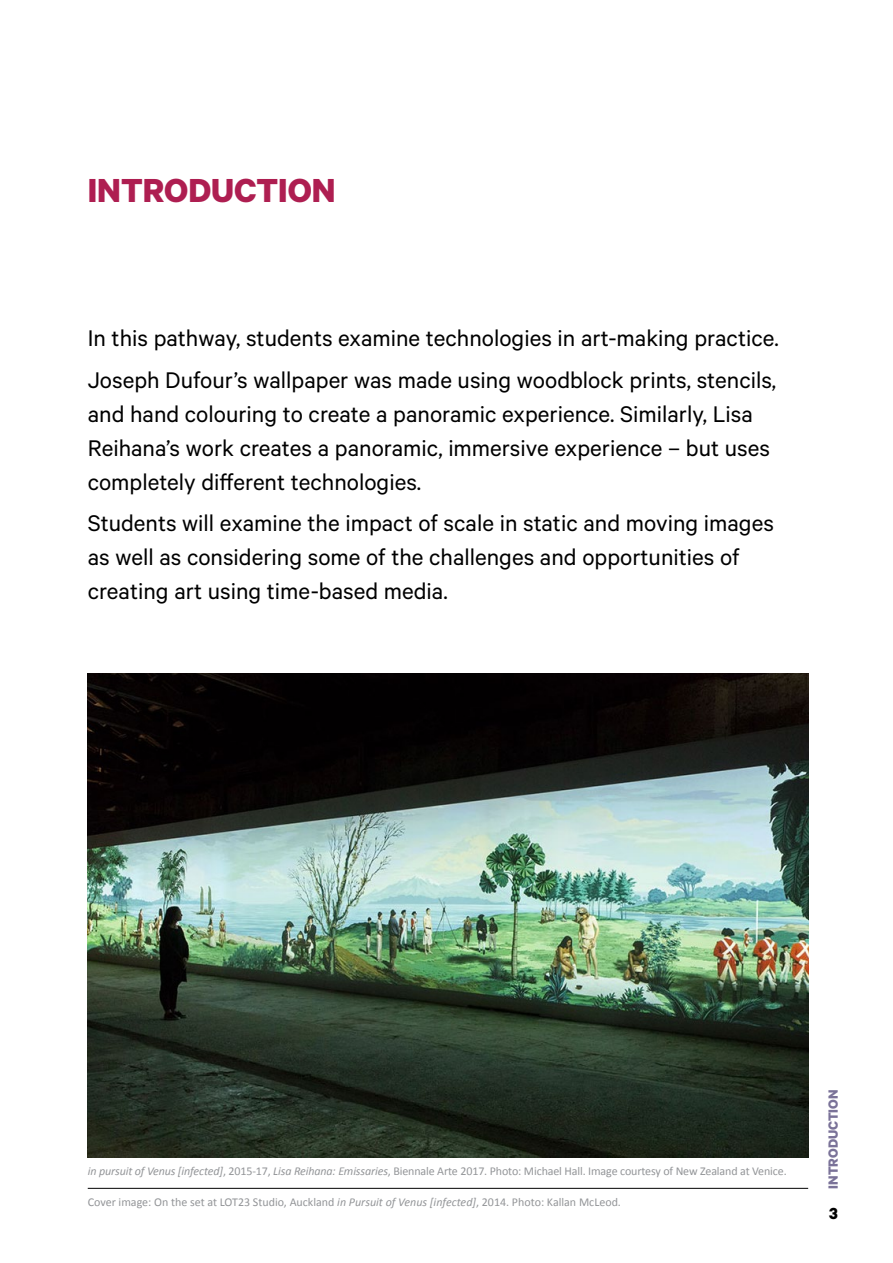
<style>
.page{position:relative;width:893px;height:1263px;background:#fff}
.page>*{position:absolute;margin:0;border:0;box-sizing:border-box;transform-origin:0 0}
.t1{font:700 37.5px "Calibre";color:#ae1e51}
.t2{font:25.5px/33.8px "Calibre";color:#000}
.t3{font:700 18px "Calibre";color:#000}
.t4{font:700 15px "Calibre";color:#7a7298}
.t5{font:12px "Calibri";letter-spacing:-.01em;color:#939598}
.s1{font-style:italic}
</style>
<div class="page">
<hr style="left:88px;top:1188px;width:720px;height:1px;background:#000">
<img style="left:88px;top:673px;width:720px;height:485px">
<h1 class="t1" style="left:88px;top:167px;width:249px">INTRODUCTION</h1>
<p class="t2" style="left:88px;top:317px;width:692px;line-height:41.8px">In this pathway, students examine technologies in art-making practice.<br>Joseph Dufour’s wallpaper was made using woodblock prints, stencils,</p>
<p class="t2" style="left:88px;top:396px;width:684px">and hand colouring to create a panoramic experience. Similarly, Lisa<br>Reihana’s work creates a panoramic, immersive experience – but uses completely different technologies.</p>
<p class="t2" style="left:88px;top:506px;width:688px">Students will examine the impact of scale in static and moving images as well as considering some of the challenges and opportunities of creating art using time-based media.</p>
<p class="t5" style="left:88px;top:1163px;width:700px"><span class="s1">in pursuit of Venus [infected]</span>, 2015-17, <span class="s1">Lisa Reihana: Emissaries</span>, Biennale Arte 2017. Photo: Michael Hall. Image courtesy of New Zealand at Venice.</p>
<p class="t5" style="left:88px;top:1194px;width:535px">Cover image: On the set at LOT23 Studio, Auckland <span class="s1">in Pursuit of Venus [infected]</span>, 2014. Photo: Kallan McLeod.</p>
<p class="t4" style="left:824px;top:1189px;width:101px;rotate:-90deg">INTRODUCTION</p>
<p class="t3" style="left:829px;top:1202px;width:10px">3</p>
</div>
